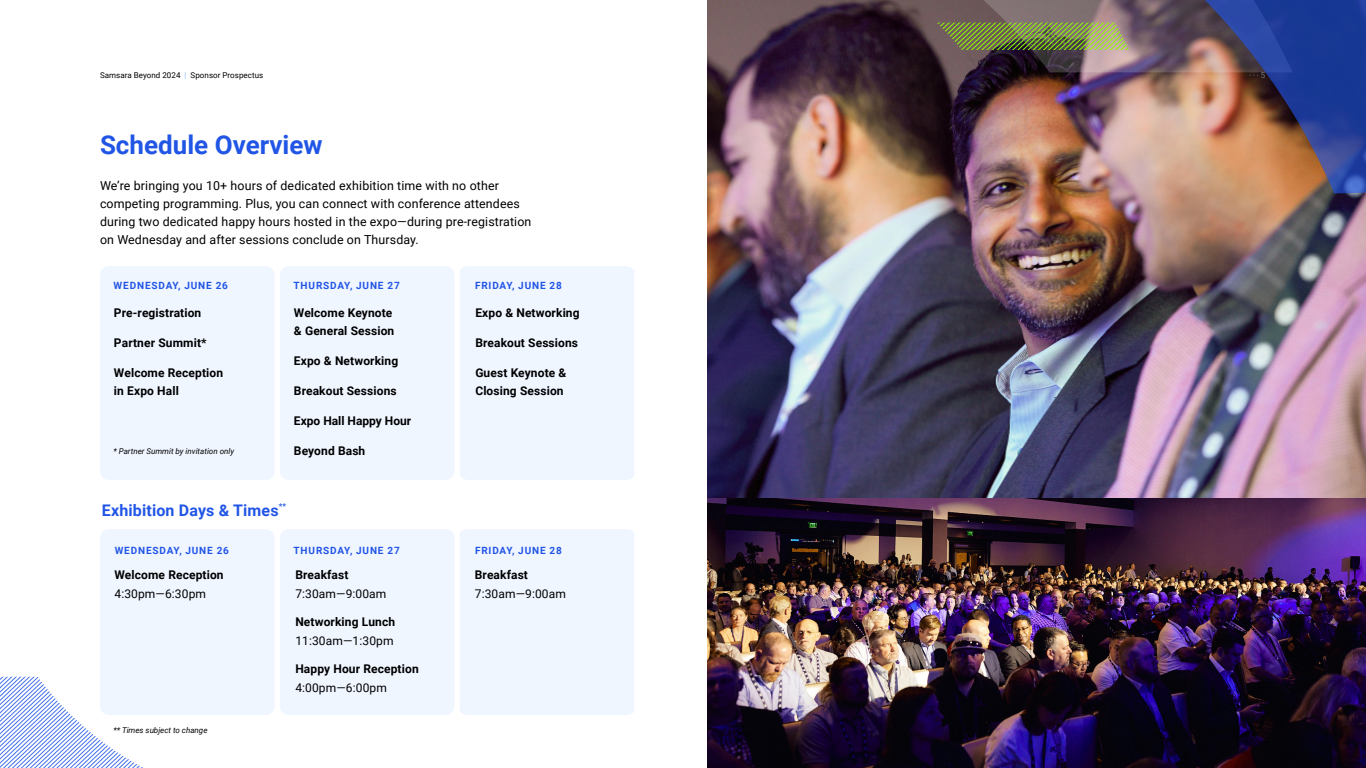
<style>
.page{position:relative;width:1366px;height:768px;background:#fff}
.page>*{position:absolute;margin:0;border:0;box-sizing:border-box;transform-origin:0 0}
.t1{font:700 26px "Roboto";color:#2155e6}
.t2{font:700 16px "Roboto";letter-spacing:.01em;color:#2155e6}
.t3{font:12.4px/18px "Roboto";letter-spacing:.01em;color:#000}
.t4{font:700 12px/18px "Roboto";letter-spacing:.01em;color:#000}
.t5{font:12px "Roboto";letter-spacing:.01em;color:#000}
.t6{font:700 10px "Roboto";letter-spacing:.085em;color:#2155e6}
.t7{font:italic 8px "Roboto";color:#000}
.t8{font:8px "Roboto";letter-spacing:.005em;color:#000}
.t9{font:8px "Roboto";color:#58595b}
.s1{color:#7ebbff}
</style>
<div class="page">
<img style="left:707px;top:0;width:659px;height:768px">
<div style="left:100px;top:266px;width:175px;height:214px;background:#f0f6ff;border-radius:9px"></div>
<div style="left:100px;top:529px;width:175px;height:186px;background:#f0f6ff;border-radius:9px"></div>
<div style="left:280px;top:266px;width:175px;height:214px;background:#f0f6ff;border-radius:9px"></div>
<div style="left:280px;top:529px;width:175px;height:186px;background:#f0f6ff;border-radius:9px"></div>
<div style="left:460px;top:266px;width:174px;height:214px;background:#f0f6ff"></div>
<div style="left:460px;top:529px;width:174px;height:186px;background:#f0f6ff"></div>
<img style="left:1053px;top:0;width:313px;height:266px">
<img style="left:780px;top:0;width:513px;height:72px">
<svg style="left:0;top:677px;width:143px;height:91px"></svg>
<p class="t8" style="left:100px;top:70px;width:165px">Samsara Beyond 2024 <span class="s1">|</span> Sponsor Prospectus</p>
<p class="t9" style="left:1249px;top:70px;width:18px">· · · 5</p>
<h1 class="t1" style="left:100px;top:126px;width:224px">Schedule Overview</h1>
<p class="t3" style="left:100px;top:176px;width:433px">We’re bringing you 10+ hours of dedicated exhibition time with no other competing programming. Plus, you can connect with conference attendees during two dedicated happy hours hosted in the expo—during pre-registration on Wednesday and after sessions conclude on Thursday.</p>
<p class="t6" style="left:114px;top:279px;width:116px">WEDNESDAY, JUNE 26</p>
<p class="t6" style="left:294px;top:279px;width:108px">THURSDAY, JUNE 27</p>
<p class="t6" style="left:475px;top:279px;width:88px">FRIDAY, JUNE 28</p>
<p class="t4" style="left:114px;top:303px;width:89px">Pre-registration</p>
<p class="t4" style="left:114px;top:333px;width:94px">Partner Summit*</p>
<p class="t4" style="left:114px;top:363px;width:111px">Welcome Reception in Expo Hall</p>
<p class="t7" style="left:113px;top:445px;width:122px">* Partner Summit by invitation only</p>
<p class="t4" style="left:294px;top:303px;width:102px">Welcome Keynote &amp; General Session</p>
<p class="t4" style="left:294px;top:351px;width:106px">Expo &amp; Networking</p>
<p class="t4" style="left:294px;top:381px;width:104px">Breakout Sessions</p>
<p class="t4" style="left:294px;top:411px;width:119px">Expo Hall Happy Hour</p>
<p class="t4" style="left:294px;top:441px;width:73px">Beyond Bash</p>
<p class="t4" style="left:475px;top:303px;width:106px">Expo &amp; Networking</p>
<p class="t4" style="left:475px;top:333px;width:104px">Breakout Sessions</p>
<p class="t4" style="left:475px;top:363px;width:93px">Guest Keynote &amp;<br>Closing Session</p>
<h2 class="t2" style="left:102px;top:499px;width:186px">Exhibition Days &amp; Times<sup>**</sup></h2>
<p class="t6" style="left:115px;top:543px;width:116px">WEDNESDAY, JUNE 26</p>
<p class="t6" style="left:294px;top:543px;width:108px">THURSDAY, JUNE 27</p>
<p class="t6" style="left:475px;top:543px;width:88px">FRIDAY, JUNE 28</p>
<p class="t4" style="left:115px;top:565px;width:111px">Welcome Reception</p>
<p class="t5" style="left:115px;top:585px;width:93px">4:30pm—6:30pm</p>
<p class="t4" style="left:295px;top:565px;width:55px">Breakfast</p>
<p class="t5" style="left:295px;top:585px;width:93px">7:30am—9:00am</p>
<p class="t4" style="left:295px;top:612px;width:101px">Networking Lunch</p>
<p class="t5" style="left:295px;top:632px;width:100px">11:30am—1:30pm</p>
<p class="t4" style="left:295px;top:659px;width:125px">Happy Hour Reception</p>
<p class="t5" style="left:295px;top:679px;width:93px">4:00pm—6:00pm</p>
<p class="t4" style="left:475px;top:565px;width:55px">Breakfast</p>
<p class="t5" style="left:475px;top:585px;width:93px">7:30am—9:00am</p>
<p class="t7" style="left:113px;top:724px;width:96px">** Times subject to change</p>
</div>
